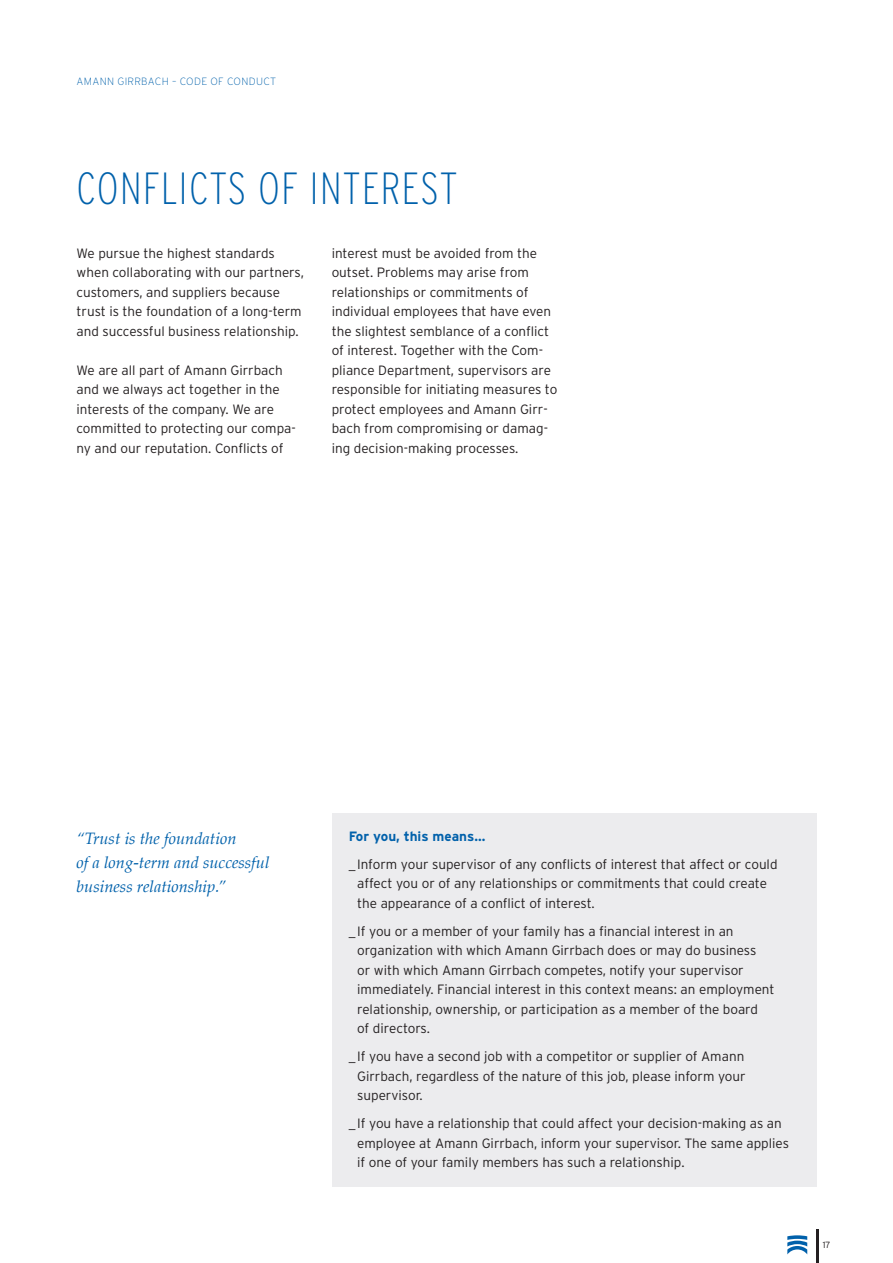
<style>
.page{position:relative;width:893px;height:1263px;background:#fff}
.page>*{position:absolute;margin:0;border:0;box-sizing:border-box;transform-origin:0 0}
.t1{font:200 condensed 45px "Interstate";letter-spacing:.03em;color:#0161ab}
.t2{font:italic 16.5px/24px "Palatino";color:#0161ab}
.t3{font:300 13.5px/19.5px "Interstate";color:#231f20}
.t4{font:700 13.5px "Interstate";color:#0161ab}
.t5{font:200 10.5px "Interstate";letter-spacing:.03em;color:#0161ab}
.t6{font:300 9px "Interstate";color:#231f20}
</style>
<div class="page">
<hr style="left:816px;top:1229px;width:3px;height:34px;background:#231f20">
<svg style="left:787px;top:1235px;width:20px;height:19px"></svg>
<div style="left:332px;top:813px;width:484px;height:373px;background:#ececee"></div>
<p class="t5" style="left:77px;top:75px;width:201px">AMANN GIRRBACH – CODE OF CONDUCT</p>
<p class="t1" style="left:77px;top:161px;width:383px">CONFLICTS OF INTEREST</p>
<p class="t3" style="left:77px;top:243px;width:229px">We pursue the highest standards when collaborating with our partners, customers, and suppliers because trust is the foundation of a long-term and successful business relationship.</p>
<p class="t3" style="left:77px;top:360px;width:221px">We are all part of Amann Girrbach and we always act together in the interests of the company. We are committed to protecting our compa&shy;ny and our reputation. Conflicts of</p>
<p class="t3" style="left:332px;top:243px;width:227px">interest must be avoided from the outset. Problems may arise from relationships or commitments of individual employees that have even the slightest semblance of a conflict of interest. Together with the Com&shy;pliance Department, supervisors are responsible for initiating measures to protect employees and Amann Girr&shy;bach from compromising or damag&shy;ing decision-making processes.</p>
<p class="t2" style="left:77px;top:826px;width:195px">“Trust is the foundation<br>of a long-term and successful business relationship.”</p>
<p class="t4" style="left:349px;top:828px;width:138px">For you, this means…</p>
<p class="t3" style="left:357px;top:854px;width:422px;text-indent:-9px">_ Inform your supervisor of any conflicts of interest that affect or could affect you or of any relationships or commitments that could create the appearance of a conflict of interest.</p>
<p class="t3" style="left:357px;top:921px;width:419px;text-indent:-9px">_ If you or a member of your family has a financial interest in an organization with which Amann Girrbach does or may do business<br>or with which Amann Girrbach competes, notify your supervisor immediately. Financial interest in this context means: an employment relationship, ownership, or participation as a member of the board<br>of directors.</p>
<p class="t3" style="left:357px;top:1047px;width:390px;text-align:justify;text-indent:-9px">_ If you have a second job with a competitor or supplier of Amann Girrbach, regardless of the nature of this job, please inform your supervisor.</p>
<p class="t3" style="left:357px;top:1114px;width:433px;text-indent:-9px">_ If you have a relationship that could affect your decision-making as an employee at Amann Girrbach, inform your supervisor. The same applies if one of your family members has such a relationship.</p>
<p class="t6" style="left:823px;top:1239px;width:9px">17</p>
</div>
